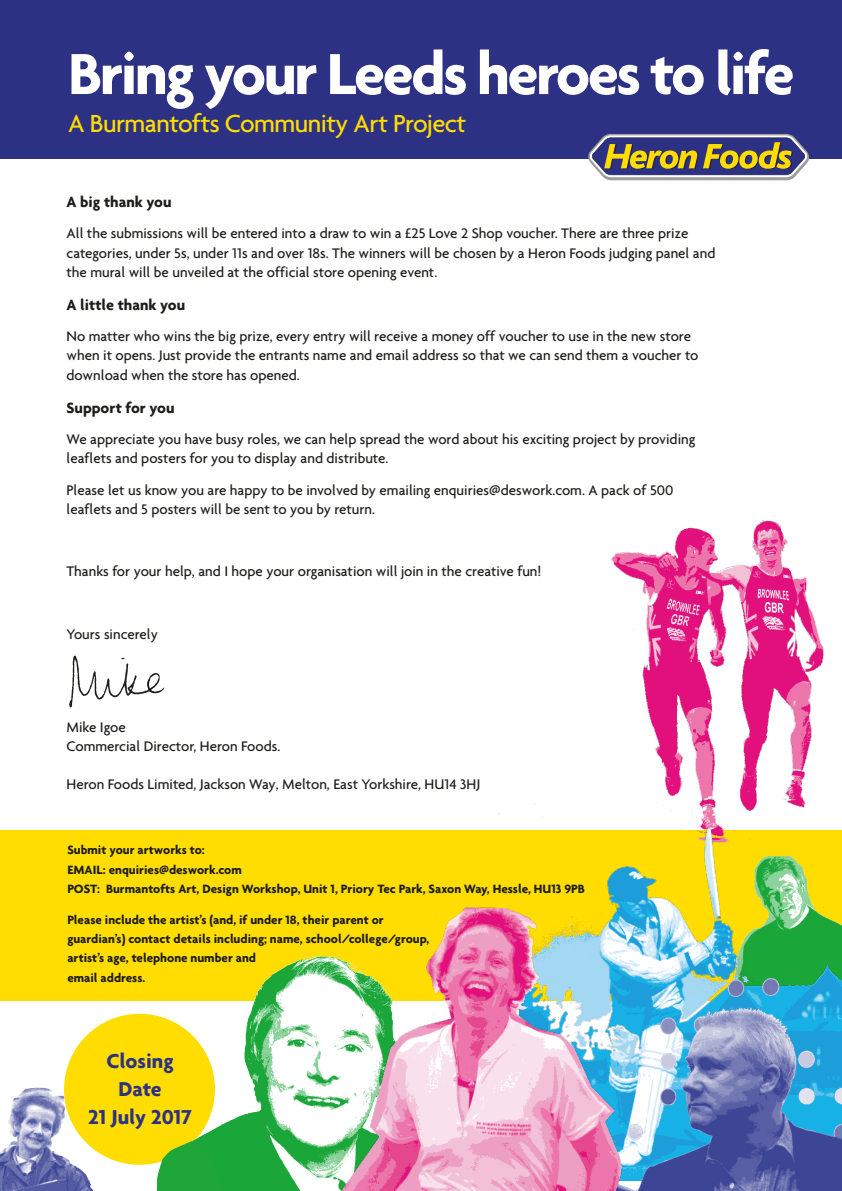
<style>
.page{position:relative;width:842px;height:1191px;background:#fff}
.page>*{position:absolute;margin:0;border:0;box-sizing:border-box;transform-origin:0 0}
.t1{font:700 62.6px "Agenda";letter-spacing:-.04em;color:#fff}
.t2{font:500 26.7px "Agenda";letter-spacing:-.02em;color:#fd0}
.t3{font:700 21.8px/28.1px "Agenda";color:#2d3183;text-align:center}
.t4{font:700 16px "Agenda";color:#1d1d1b}
.t5{font:500 15px/19.2px "Agenda";color:#1d1d1b}
.t6{font:700 13px/19.2px "Agenda";color:#1d1d1b}
</style>
<div class="page">
<img style="left:0;top:1077px;width:110px;height:114px">
<div style="left:0;top:830px;width:842px;height:171px;background:#fd0"></div>
<div style="left:0;top:0;width:842px;height:158px;background:#2d3183"></div>
<img style="left:498px;top:520px;width:326px;height:295px">
<svg style="left:586px;top:133px;width:225px;height:48px"></svg>
<div style="left:64px;top:1013px;width:151px;height:151px;background:#fd0;border-radius:50%"></div>
<img style="left:170px;top:956px;width:166px;height:235px">
<svg style="left:157px;top:1141px;width:74px;height:50px;background:#33ab36"></svg>
<img style="left:519px;top:790px;width:323px;height:166px">
<img style="left:626px;top:956px;width:216px;height:235px">
<img style="left:336px;top:905px;width:290px;height:286px">
<img style="left:69px;top:655px;width:96px;height:53px">
<h1 class="t1" style="left:68px;top:36px;width:728px">Bring your Leeds heroes to life</h1>
<h2 class="t2" style="left:68px;top:107px;width:400px">A Burmantofts Community Art Project</h2>
<p class="t4" style="left:67px;top:192px;width:106px">A big thank you</p>
<p class="t5" style="left:67px;top:224px;width:650px">All the submissions will be entered into a draw to win a £25 Love 2 Shop voucher. There are three prize categories, under 5s, under 11s and over 18s. The winners will be chosen by a Heron Foods judging panel and the mural will be unveiled at the official store opening event.</p>
<p class="t4" style="left:67px;top:295px;width:120px">A little thank you</p>
<p class="t5" style="left:67px;top:326px;width:633px">No matter who wins the big prize, every entry will receive a money off voucher to use in the new store when it opens. Just provide the entrants name and email address so that we can send them a voucher to download when the store has opened.</p>
<p class="t4" style="left:67px;top:398px;width:110px">Support for you</p>
<p class="t5" style="left:67px;top:429px;width:630px">We appreciate you have busy roles, we can help spread the word about his exciting project by providing leaflets and posters for you to display and distribute.</p>
<p class="t5" style="left:67px;top:480px;width:608px">Please let us know you are happy to be involved by emailing enquiries@deswork.com. A pack of 500 leaflets and 5 posters will be sent to you by return.</p>
<p class="t5" style="left:67px;top:561px;width:476px">Thanks for your help, and I hope your organisation will join in the creative fun!</p>
<p class="t5" style="left:67px;top:624px;width:93px">Yours sincerely</p>
<p class="t5" style="left:67px;top:717px;width:215px">Mike Igoe<br>Commercial Director, Heron Foods.</p>
<p class="t5" style="left:67px;top:774px;width:416px">Heron Foods Limited, Jackson Way, Melton, East Yorkshire, HU14 3HJ</p>
<p class="t6" style="left:67px;top:840px;width:519px">Submit your artworks to:<br>EMAIL: enquiries@deswork.com<br>POST: Burmantofts Art, Design Workshop, Unit 1, Priory Tec Park, Saxon Way, Hessle, HU13 9PB</p>
<p class="t6" style="left:67px;top:910px;width:364px">Please include the artist’s (and, if under 18, their parent or guardian’s) contact details including; name, school/college/group, artist’s age, telephone number and<br>email address.</p>
<h3 class="t3" style="left:88px;top:1046px;width:105px">Closing<br>Date<br>21 July 2017</h3>
</div>
